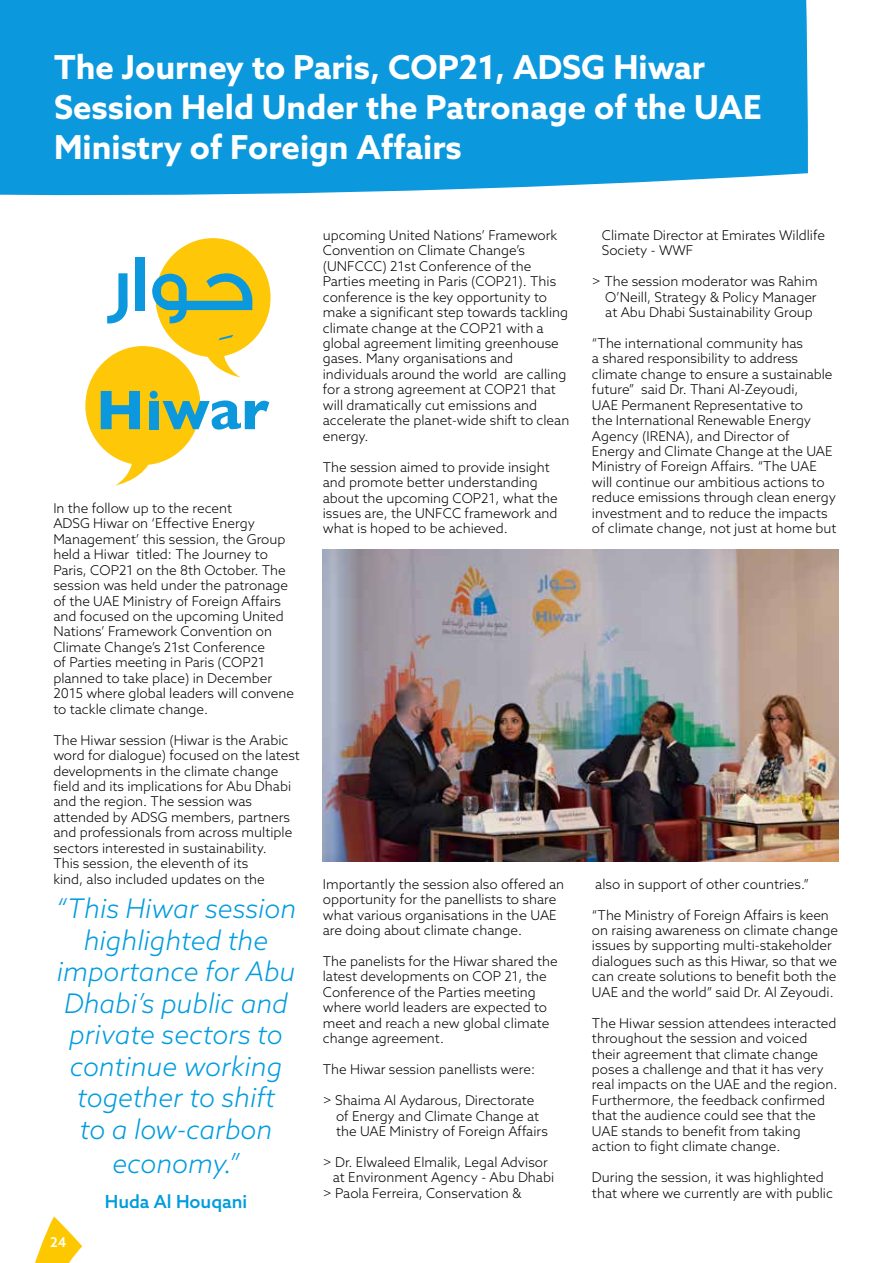
<style>
.page{position:relative;width:893px;height:1263px;background:#fff}
.page>*{position:absolute;margin:0;border:0;box-sizing:border-box;transform-origin:0 0}
.t1{font:700 33px/39.6px "Azo Sans";color:#fff}
.t2{font:italic 300 27px/31.5px "Azo Sans";color:#009cde;text-align:center}
.t3{font:500 18px "Azo Sans";color:#009cde}
.t4{font:300 13.5px/15.5px "Azo Sans";color:#000}
.t5{font:500 13.5px "Azo Sans";color:#fff}
</style>
<div class="page">
<div style="left:0;top:0;width:808px;height:196px;background:#0c98dd"></div>
<svg style="left:85px;top:238px;width:186px;height:247px"></svg>
<svg style="left:35px;top:1216px;width:47px;height:47px"></svg>
<img style="left:323px;top:549px;width:516px;height:312px">
<h1 class="t1" style="left:54px;top:47px;width:709px">The Journey to Paris, COP21, ADSG Hiwar<br>Session Held Under the Patronage of the UAE<br>Ministry of Foreign Affairs</h1>
<p class="t4" style="left:53px;top:500px;width:242px">In the follow up to the recent<br>ADSG Hiwar on ‘Effective Energy Management’ this session, the Group held a Hiwar titled: The Journey to Paris, COP21 on the 8th October. The session was held under the patronage of the UAE Ministry of Foreign Affairs and focused on the upcoming United Nations’ Framework Convention on Climate Change’s 21st Conference<br>of Parties meeting in Paris (COP21 planned to take place) in December 2015 where global leaders will convene to tackle climate change.</p>
<p class="t4" style="left:53px;top:732px;width:248px">The Hiwar session (Hiwar is the Arabic word for dialogue) focused on the latest developments in the climate change field and its implications for Abu Dhabi and the region. The session was attended by ADSG members, partners and professionals from across multiple sectors interested in sustainability.<br>This session, the eleventh of its<br>kind, also included updates on the</p>
<h2 class="t2" style="left:56px;top:892px;width:242px">“This Hiwar session highlighted the importance for Abu<br>Dhabi’s public and private sectors to continue working together to shift<br>to a low-carbon</h2>
<h2 class="t2" style="left:112px;top:1147px;width:129px">economy.”</h2>
<h3 class="t3" style="left:105px;top:1190px;width:144px">Huda Al Houqani</h3>
<p class="t5" style="left:50px;top:1233px;width:18px">24</p>
<p class="t4" style="left:323px;top:227px;width:248px">upcoming United Nations’ Framework Convention on Climate Change’s (UNFCCC) 21st Conference of the Parties meeting in Paris (COP21). This conference is the key opportunity to make a significant step towards tackling climate change at the COP21 with a global agreement limiting greenhouse gases. Many organisations and individuals around the world are calling for a strong agreement at COP21 that will dramatically cut emissions and accelerate the planet-wide shift to clean energy.</p>
<p class="t4" style="left:323px;top:459px;width:237px">The session aimed to provide insight and promote better understanding about the upcoming COP21, what the issues are, the UNFCC framework and what is hoped to be achieved.</p>
<p class="t4" style="left:323px;top:876px;width:243px">Importantly the session also offered an opportunity for the panellists to share what various organisations in the UAE are doing about climate change.</p>
<p class="t4" style="left:323px;top:953px;width:236px">The panelists for the Hiwar shared the latest developments on COP 21, the<br>Conference of the Parties meeting where world leaders are expected to meet and reach a new global climate change agreement.</p>
<p class="t4" style="left:323px;top:1061px;width:214px">The Hiwar session panellists were:</p>
<p class="t4" style="left:336px;top:1092px;width:213px;text-indent:-13px">&gt; Shaima Al Aydarous, Directorate of Energy and Climate Change at the UAE Ministry of Foreign Affairs</p>
<p class="t4" style="left:323px;top:1154px;width:227px">&gt; Dr. Elwaleed Elmalik, Legal Advisor</p>
<p class="t4" style="left:333px;top:1169px;width:223px">at Environment Agency - Abu Dhabi</p>
<p class="t4" style="left:323px;top:1185px;width:200px">&gt; Paola Ferreira, Conservation &amp;</p>
<p class="t4" style="left:602px;top:227px;width:225px">Climate Director at Emirates Wildlife<br>Society - WWF</p>
<p class="t4" style="left:605px;top:273px;width:214px;text-align:justify;text-indent:-13px">&gt; The session moderator was Rahim O’Neill, Strategy &amp; Policy Manager at Abu Dhabi Sustainability Group</p>
<p class="t4" style="left:592px;top:335px;width:246px">“The international community has<br>a shared responsibility to address climate change to ensure a sustainable future” said Dr. Thani Al-Zeyoudi,<br>UAE Permanent Representative to<br>the International Renewable Energy Agency (IRENA), and Director of<br>Energy and Climate Change at the UAE Ministry of Foreign Affairs. “The UAE will continue our ambitious actions to reduce emissions through clean energy investment and to reduce the impacts of climate change, not just at home but</p>
<p class="t4" style="left:595px;top:876px;width:215px">also in support of other countries.”</p>
<p class="t4" style="left:592px;top:907px;width:247px">“The Ministry of Foreign Affairs is keen on raising awareness on climate change issues by supporting multi-stakeholder dialogues such as this Hiwar, so that we can create solutions to benefit both the UAE and the world” said Dr. Al Zeyoudi.</p>
<p class="t4" style="left:592px;top:1015px;width:247px">The Hiwar session attendees interacted throughout the session and voiced their agreement that climate change poses a challenge and that it has very real impacts on the UAE and the region.<br>Furthermore, the feedback confirmed that the audience could see that the UAE stands to benefit from taking action to fight climate change.</p>
<p class="t4" style="left:592px;top:1169px;width:243px">During the session, it was highlighted that where we currently are with public</p>
</div>
